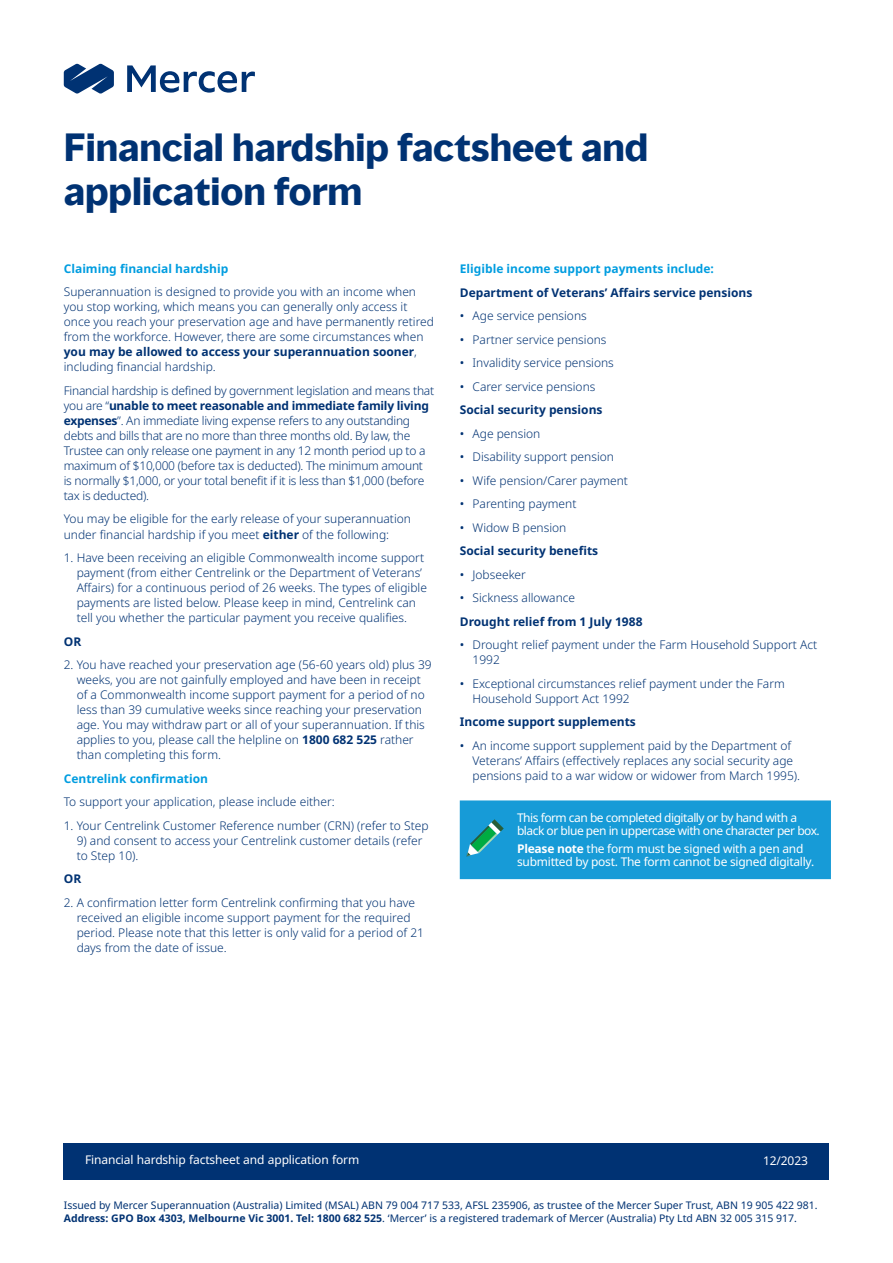
<style>
.page{position:relative;width:893px;height:1263px;background:#fff}
.page>*{position:absolute;margin:0;border:0;box-sizing:border-box;transform-origin:0 0}
.t1{font:700 36px/43.2px "MMC Display";color:#003273}
.t2{font:300 12px/15px "Noto Sans";color:#003273}
.t3{font:300 12px/15px "Noto Sans";letter-spacing:-.02em;color:#003273}
.t4{font:700 12px/23.5px "Noto Sans";color:#003273}
.t5{font:12px/13.5px "Noto Sans";letter-spacing:-.02em;color:#fff}
.t6{font:12px/13.5px "Noto Sans";letter-spacing:-.04em;color:#fff}
.t7{font:700 12px "Noto Sans";color:#009de0}
.t8{font:10.5px/12.6px "Noto Sans";color:#003273}
.s1{font-weight:700}
.s2{font-weight:400}
.s3{font-weight:300}
</style>
<div class="page">
<div style="left:64px;top:1143px;width:765px;height:36px;background:#003273"></div>
<div style="left:460px;top:800px;width:371px;height:79px;background:#179bd7"></div>
<svg style="left:127px;top:65px;width:128px;height:28px"></svg>
<svg style="left:64px;top:64px;width:50px;height:30px"></svg>
<h1 class="t1" style="left:64px;top:127px;width:586px">Financial hardship factsheet and application form</h1>
<p class="t7" style="left:64px;top:260px;width:166px">Claiming financial hardship</p>
<p class="t2" style="left:64px;top:285px;width:372px">Superannuation is designed to provide you with an income when you stop working, which means you can generally only access it once you reach your preservation age and have permanently retired from the workforce. However, there are some circumstances when <span class="s1">you may be allowed to access your superannuation sooner</span>, including financial hardship.</p>
<p class="t3" style="left:64px;top:383px;width:372px">Financial hardship is defined by government legislation and means that you are “<span class="s1">unable to meet reasonable and immediate family living expenses</span>”. An immediate living expense refers to any outstanding debts and bills that are no more than three months old. By law, the Trustee can only release one payment in any 12 month period up to a maximum of $10,000 (before tax is deducted). The minimum amount<br>is normally $1,000, or your total benefit if it is less than $1,000 (before tax is deducted).</p>
<p class="t2" style="left:64px;top:512px;width:349px">You may be eligible for the early release of your superannuation under financial hardship if you meet <span class="s1">either</span> of the following:</p>
<p class="t2" style="left:77px;top:550px;width:352px;text-indent:-13px">1. Have been receiving an eligible Commonwealth income support payment (from either Centrelink or the Department of Veterans’ Affairs) for a continuous period of 26 weeks. The types of eligible payments are listed below. Please keep in mind, Centrelink can tell you whether the particular payment you receive qualifies.</p>
<p class="t4" style="left:64px;top:630px;width:19px">OR</p>
<p class="t2" style="left:77px;top:657px;width:357px;text-indent:-13px">2. You have reached your preservation age (56-60 years old) plus 39 weeks, you are not gainfully employed and have been in receipt of a Commonwealth income support payment for a period of no less than 39 cumulative weeks since reaching your preservation age. You may withdraw part or all of your superannuation. If this applies to you, please call the helpline on <span class="s1">1800 682 525</span> rather than completing this form.</p>
<p class="t7" style="left:64px;top:770px;width:146px">Centrelink confirmation</p>
<p class="t2" style="left:64px;top:794px;width:272px">To support your application, please include either:</p>
<p class="t2" style="left:64px;top:818px;width:366px">1. Your Centrelink Customer Reference number (CRN) (refer to Step</p>
<p class="t2" style="left:77px;top:833px;width:347px">9) and consent to access your Centrelink customer details (refer to Step 10).</p>
<p class="t4" style="left:64px;top:867px;width:19px">OR</p>
<p class="t2" style="left:77px;top:895px;width:349px;text-indent:-13px">2. A confirmation letter form Centrelink confirming that you have received an eligible income support payment for the required period. Please note that this letter is only valid for a period of 21 days from the date of issue.</p>
<p class="t7" style="left:460px;top:260px;width:256px">Eligible income support payments include:</p>
<p class="t4" style="left:460px;top:281px;width:294px">Department of Veterans’ Affairs service pensions</p>
<p class="t2" style="left:460px;top:308px;width:129px"><span class="s2">•</span> Age service pensions</p>
<p class="t2" style="left:460px;top:332px;width:148px"><span class="s2">•</span> Partner service pensions</p>
<p class="t2" style="left:460px;top:355px;width:156px"><span class="s2">•</span> Invalidity service pensions</p>
<p class="t4" style="left:460px;top:375px;width:144px"><span class="s2">•</span> <span class="s3">Carer service pensions<br></span>Social security pensions</p>
<p class="t2" style="left:460px;top:426px;width:82px"><span class="s2">•</span> Age pension</p>
<p class="t2" style="left:460px;top:449px;width:156px"><span class="s2">•</span> Disability support pension</p>
<p class="t2" style="left:460px;top:473px;width:170px"><span class="s2">•</span> Wife pension/Carer payment</p>
<p class="t2" style="left:460px;top:496px;width:118px"><span class="s2">•</span> Parenting payment</p>
<p class="t4" style="left:460px;top:516px;width:140px"><span class="s2">•</span> <span class="s3">Widow B pension<br></span>Social security benefits</p>
<p class="t2" style="left:460px;top:567px;width:68px"><span class="s2">•</span> Jobseeker</p>
<p class="t4" style="left:460px;top:586px;width:184px"><span class="s2">•</span> <span class="s3">Sickness allowance<br></span>Drought relief from 1 July 1988</p>
<p class="t2" style="left:472px;top:638px;width:346px;text-indent:-13px"><span class="s2">•</span> Drought relief payment under the Farm Household Support Act<br>1992</p>
<p class="t2" style="left:472px;top:676px;width:314px;text-indent:-13px"><span class="s2">•</span> Exceptional circumstances relief payment under the Farm<br>Household Support Act 1992</p>
<p class="t4" style="left:460px;top:710px;width:178px">Income support supplements</p>
<p class="t2" style="left:472px;top:738px;width:329px;text-indent:-13px"><span class="s2">•</span> An income support supplement paid by the Department of<br>Veterans’ Affairs (effectively replaces any social security age pensions paid to a war widow or widower from March 1995).</p>
<p class="t6" style="left:517px;top:811px;width:304px">This form can be completed digitally or by hand with a black or blue pen in uppercase with one character per box.</p>
<p class="t5" style="left:517px;top:842px;width:299px"><span class="s1">Please note</span> the form must be signed with a pen and submitted by post. The form cannot be signed digitally.</p>
<p class="t5" style="left:85px;top:1153px;width:276px">Financial hardship factsheet and application form</p>
<p class="t5" style="left:763px;top:1155px;width:46px">12/2023</p>
<p class="t8" style="left:64px;top:1199px;width:755px">Issued by Mercer Superannuation (Australia) Limited (MSAL) ABN 79 004 717 533, AFSL 235906, as trustee of the Mercer Super Trust, ABN 19 905 422 981.<br><span class="s1">Address: GPO Box 4303, Melbourne Vic 3001. Tel: 1800 682 525</span>. ‘Mercer’ is a registered trademark of Mercer (Australia) Pty Ltd ABN 32 005 315 917.</p>
</div>
